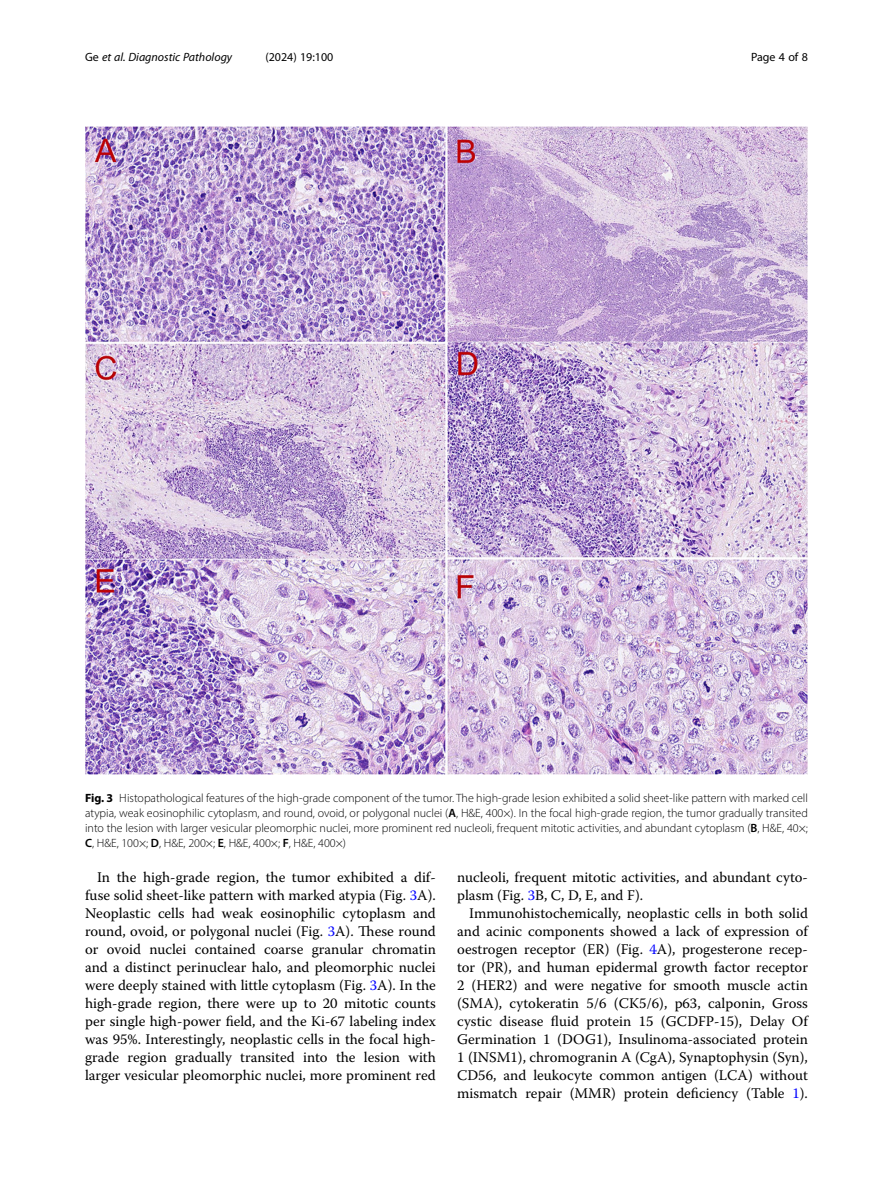
<style>
.page{position:relative;width:893px;height:1191px;background:#fff}
.page>*{position:absolute;margin:0;border:0;box-sizing:border-box;transform-origin:0 0}
.Body_Text_Indent{font:14.7px/18px "Warnock Pro";color:#000;text-align:justify}
.Figure_Caption{font:300 12px/15px "Myriad Pro";color:#000;text-align:justify}
.t1{font:italic 12px "Myriad Pro";color:#000}
.t2{font:12px "Myriad Pro";color:#000}
.s1{font-style:normal}
.s2{font-weight:700}
.s3{font-weight:600}
.s4{color:#00f}
</style>
<div class="page">
<img style="left:85px;top:126px;width:723px;height:648px">
<p class="t1" style="left:85px;top:50px;width:149px"><span class="s1">Ge</span> et al. Diagnostic Pathology</p>
<p class="t2" style="left:265px;top:50px;width:70px">(2024) 19:100</p>
<p class="t2" style="left:751px;top:50px;width:58px">Page 4 of 8</p>
<p class="Figure_Caption" style="left:85px;top:790px;width:724px"><span class="s2">Fig. 3</span> Histopathological features of the high-grade component of the tumor. The high-grade lesion exhibited a solid sheet-like pattern with marked cell atypia, weak eosinophilic cytoplasm, and round, ovoid, or polygonal nuclei (<span class="s3">A</span>, H&amp;E, 400×). In the focal high-grade region, the tumor gradually transited into the lesion with larger vesicular pleomorphic nuclei, more prominent red nucleoli, frequent mitotic activities, and abundant cytoplasm (<span class="s3">B</span>, H&amp;E, 40×; <span class="s3">C</span>, H&amp;E, 100×; <span class="s3">D</span>, H&amp;E, 200×; <span class="s3">E</span>, H&amp;E, 400×; <span class="s3">F</span>, H&amp;E, 400×)</p>
<p class="Body_Text_Indent" style="left:85px;top:868px;width:352px;text-indent:12px">In the high-grade region, the tumor exhibited a dif&shy;fuse solid sheet-like pattern with marked atypia (Fig. <span class="s4">3</span>A).<br>Neoplastic cells had weak eosinophilic cytoplasm and round, ovoid, or polygonal nuclei (Fig. <span class="s4">3</span>A). These round or ovoid nuclei contained coarse granular chromatin and a distinct perinuclear halo, and pleomorphic nuclei were deeply stained with little cytoplasm (Fig. <span class="s4">3</span>A). In the high-grade region, there were up to 20 mitotic counts per single high-power field, and the Ki-67 labeling index was 95%. Interestingly, neoplastic cells in the focal high&shy;grade region gradually transited into the lesion with larger vesicular pleomorphic nuclei, more prominent red</p>
<p class="Body_Text_Indent" style="left:457px;top:868px;width:352px">nucleoli, frequent mitotic activities, and abundant cyto&shy;plasm (Fig. <span class="s4">3</span>B, C, D, E, and F).</p>
<p class="Body_Text_Indent" style="left:457px;top:904px;width:352px;text-indent:12px">Immunohistochemically, neoplastic cells in both solid and acinic components showed a lack of expression of oestrogen receptor (ER) (Fig. <span class="s4">4</span>A), progesterone recep&shy;tor (PR), and human epidermal growth factor receptor 2 (HER2) and were negative for smooth muscle actin (SMA), cytokeratin 5/6 (CK5/6), p63, calponin, Gross cystic disease fluid protein 15 (GCDFP-15), Delay Of Germination 1 (DOG1), Insulinoma-associated protein 1 (INSM1), chromogranin A (CgA), Synaptophysin (Syn), CD56, and leukocyte common antigen (LCA) without mismatch repair (MMR) protein deficiency (Table <span class="s4">1</span>).</p>
</div>
